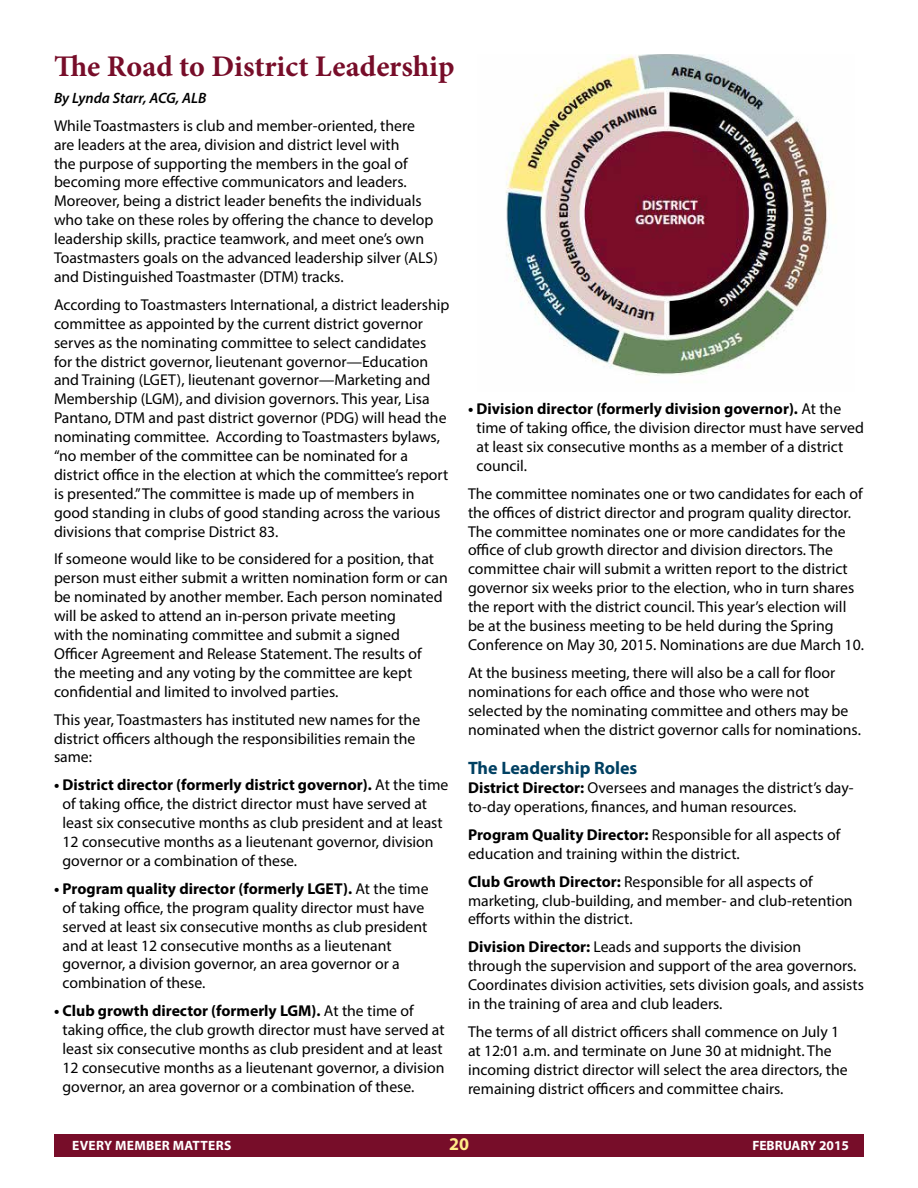
<style>
.page{position:relative;width:918px;height:1188px;background:#fff}
.page>*{position:absolute;margin:0;border:0;box-sizing:border-box;transform-origin:0 0}
.t1{font:700 30px "Minion Pro";color:#770d29}
.t2{font:700 18px "Myriad Pro";color:#004062}
.t3{font:700 18px "Myriad Pro";color:#ffeb88}
.t4{font:15.75px/18.9px "Myriad Pro";color:#000}
.t5{font:italic 600 15px "Myriad Pro";color:#000}
.t6{font:700 13.5px "Myriad Pro";letter-spacing:.015em;color:#fff}
.s1{font-weight:700}
</style>
<div class="page">
<div style="left:54px;top:1134px;width:810px;height:23px;background:#770d29"></div>
<img style="left:506px;top:54px;width:324px;height:322px">
<h1 class="t1" style="left:54px;top:45px;width:402px">The Road to District Leadership</h1>
<p class="t5" style="left:54px;top:88px;width:154px">By Lynda Starr, ACG, ALB</p>
<p class="t4" style="left:54px;top:116px;width:385px">While Toastmasters is club and member-oriented, there are leaders at the area, division and district level with<br>the purpose of supporting the members in the goal of becoming more effective communicators and leaders.<br>Moreover, being a district leader benefits the individuals who take on these roles by offering the chance to develop leadership skills, practice teamwork, and meet one’s own Toastmasters goals on the advanced leadership silver (ALS) and Distinguished Toastmaster (DTM) tracks.</p>
<p class="t4" style="left:54px;top:295px;width:397px">According to Toastmasters International, a district leadership committee as appointed by the current district governor serves as the nominating committee to select candidates<br>for the district governor, lieutenant governor—Education and Training (LGET), lieutenant governor—Marketing and Membership (LGM), and division governors. This year, Lisa Pantano, DTM and past district governor (PDG) will head the nominating committee. According to Toastmasters bylaws, “no member of the committee can be nominated for a district office in the election at which the committee’s report is presented.” The committee is made up of members in good standing in clubs of good standing across the various divisions that comprise District 83.</p>
<p class="t4" style="left:54px;top:550px;width:395px">If someone would like to be considered for a position, that person must either submit a written nomination form or can be nominated by another member. Each person nominated will be asked to attend an in-person private meeting<br>with the nominating committee and submit a signed<br>Officer Agreement and Release Statement. The results of<br>the meeting and any voting by the committee are kept confidential and limited to involved parties.</p>
<p class="t4" style="left:54px;top:710px;width:368px">This year, Toastmasters has instituted new names for the district officers although the responsibilities remain the same:</p>
<p class="t4" style="left:63px;top:775px;width:387px;text-indent:-9px"><span class="s1">• District director (formerly district governor).</span> At the time of taking office, the district director must have served at least six consecutive months as club president and at least 12 consecutive months as a lieutenant governor, division governor or a combination of these.</p>
<p class="t4" style="left:63px;top:879px;width:368px;text-indent:-9px"><span class="s1">• Program quality director (formerly LGET).</span> At the time of taking office, the program quality director must have served at least six consecutive months as club president and at least 12 consecutive months as a lieutenant governor, a division governor, an area governor or a combination of these.</p>
<p class="t4" style="left:63px;top:1001px;width:384px;text-indent:-9px"><span class="s1">• Club growth director (formerly LGM).</span> At the time of taking office, the club growth director must have served at least six consecutive months as club president and at least 12 consecutive months as a lieutenant governor, a division governor, an area governor or a combination of these.</p>
<p class="t4" style="left:477px;top:399px;width:389px;text-indent:-9px"><span class="s1">• Division director (formerly division governor).</span> At the time of taking office, the division director must have served at least six consecutive months as a member of a district council.</p>
<p class="t4" style="left:468px;top:484px;width:398px">The committee nominates one or two candidates for each of the offices of district director and program quality director.<br>The committee nominates one or more candidates for the office of club growth director and division directors. The committee chair will submit a written report to the district governor six weeks prior to the election, who in turn shares the report with the district council. This year’s election will be at the business meeting to be held during the Spring Conference on May 30, 2015. Nominations are due March 10.</p>
<p class="t4" style="left:468px;top:663px;width:394px">At the business meeting, there will also be a call for floor nominations for each office and those who were not selected by the nominating committee and others may be nominated when the district governor calls for nominations.</p>
<p class="t2" style="left:468px;top:756px;width:171px">The Leadership Roles</p>
<p class="t4" style="left:468px;top:778px;width:387px"><span class="s1">District Director:</span> Oversees and manages the district’s day&shy;to-day operations, finances, and human resources.</p>
<p class="t4" style="left:468px;top:825px;width:374px"><span class="s1">Program Quality Director:</span> Responsible for all aspects of education and training within the district.</p>
<p class="t4" style="left:468px;top:872px;width:386px"><span class="s1">Club Growth Director:</span> Responsible for all aspects of marketing, club-building, and member- and club-retention efforts within the district.</p>
<p class="t4" style="left:468px;top:937px;width:397px"><span class="s1">Division Director:</span> Leads and supports the division<br>through the supervision and support of the area governors.<br>Coordinates division activities, sets division goals, and assists in the training of area and club leaders.</p>
<p class="t4" style="left:468px;top:1022px;width:381px">The terms of all district officers shall commence on July 1 at 12:01 a.m. and terminate on June 30 at midnight. The incoming district director will select the area directors, the remaining district officers and committee chairs.</p>
<p class="t6" style="left:72px;top:1136px;width:161px">EVERY MEMBER MATTERS</p>
<p class="t3" style="left:449px;top:1132px;width:21px">20</p>
<p class="t6" style="left:752px;top:1136px;width:98px">FEBRUARY 2015</p>
</div>
